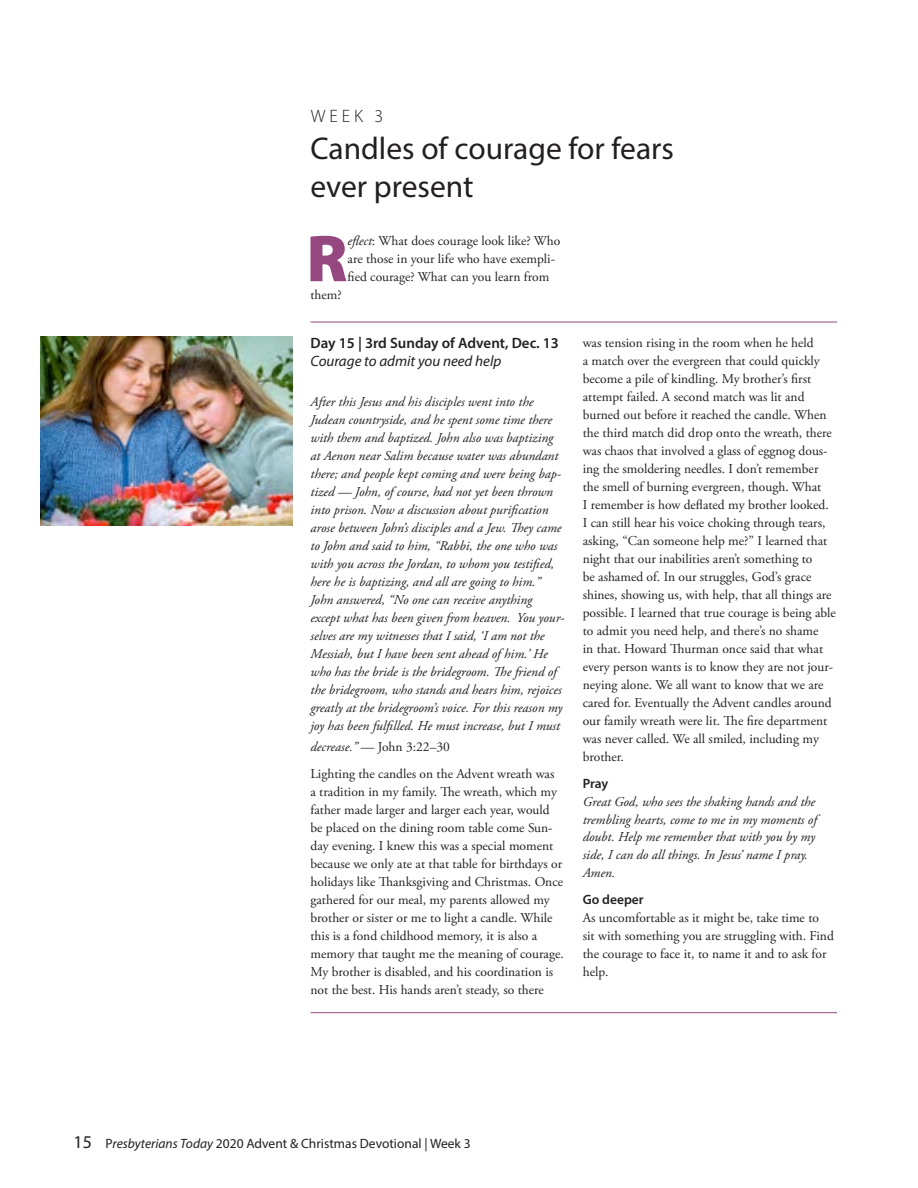
<style>
.page{position:relative;width:918px;height:1188px;background:#fff}
.page>*{position:absolute;margin:0;border:0;box-sizing:border-box;transform-origin:0 0}
.t1{font:900 66.9px "Myriad Pro";color:#954880}
.t2{font:31.5px/37.8px "Myriad Pro";color:#231f20}
.t3{font:300 18px "Myriad Pro";color:#231f20}
.t4{font:600 15px "Myriad Pro";color:#231f20}
.t5{font:italic 15px "Myriad Pro";color:#231f20}
.t6{font:13.5px/18px "Adobe Garamond Pro";color:#231f20}
.t7{font:italic 13.5px/18px "Adobe Garamond Pro";color:#231f20}
.t8{font:13.5px "Myriad Pro";color:#231f20}
.t9{font:600 13.5px "Myriad Pro";color:#231f20}
.s1{font-style:italic}
.s2{font-size:18px}
</style>
<div class="page">
<hr style="left:310px;top:322px;width:527px;height:1px;background:#954880">
<img style="left:41px;top:337px;width:251px;height:189px">
<hr style="left:310px;top:1012px;width:527px;height:1px;background:#954880">
<h3 class="t3" style="left:311px;top:105px;width:74px">WEEK 3</h3>
<h2 class="t2" style="left:310px;top:129px;width:365px">Candles of courage for fears ever present</h2>
<h1 class="t1" style="left:306px;top:214px;width:43px">R</h1>
<p class="t6" style="left:348px;top:232px;width:214px"><span class="s1">eflect</span>: What does courage look like? Who are those in your life who have exempli&shy;fied courage? What can you learn from</p>
<p class="t6" style="left:311px;top:286px;width:33px">them?</p>
<p class="t4" style="left:310px;top:334px;width:250px">Day 15 | 3rd Sunday of Advent, Dec. 13</p>
<p class="t5" style="left:310px;top:352px;width:192px">Courage to admit you need help</p>
<p class="t7" style="left:310px;top:393px;width:256px">After this Jesus and his disciples went into the Judean countryside, and he spent some time there with them and baptized. John also was baptizing at Aenon near Salim because water was abundant there; and people kept coming and were being bap&shy;tized — John, of course, had not yet been thrown into prison. Now a discussion about purification arose between John’s disciples and a Jew. They came to John and said to him, “Rabbi, the one who was with you across the Jordan, to whom you testified, here he is baptizing, and all are going to him.” John answered, “No one can receive anything except what has been given from heaven. You your&shy;selves are my witnesses that I said, ‘I am not the Messiah, but I have been sent ahead of him.’ He who has the bride is the bridegroom. The friend of the bridegroom, who stands and hears him, rejoices greatly at the bridegroom’s voice. For this reason my joy has been fulfilled. He must increase, but I must</p>
<p class="t6" style="left:310px;top:734px;width:245px;line-height:27px"><span class="s1">decrease.”</span> — John 3:22–30<br>Lighting the candles on the Advent wreath was</p>
<p class="t6" style="left:310px;top:784px;width:255px">a tradition in my family. The wreath, which my father made larger and larger each year, would be placed on the dining room table come Sun&shy;day evening. I knew this was a special moment because we only ate at that table for birthdays or holidays like Thanksgiving and Christmas. Once gathered for our meal, my parents allowed my brother or sister or me to light a candle. While this is a fond childhood memory, it is also a memory that taught me the meaning of courage.<br>My brother is disabled, and his coordination is not the best. His hands aren’t steady, so there</p>
<p class="t6" style="left:583px;top:334px;width:255px">was tension rising in the room when he held<br>a match over the evergreen that could quickly become a pile of kindling. My brother’s first attempt failed. A second match was lit and burned out before it reached the candle. When the third match did drop onto the wreath, there was chaos that involved a glass of eggnog dous&shy;ing the smoldering needles. I don’t remember the smell of burning evergreen, though. What<br>I remember is how deflated my brother looked.<br>I can still hear his voice choking through tears, asking, “Can someone help me?” I learned that night that our inabilities aren’t something to<br>be ashamed of. In our struggles, God’s grace shines, showing us, with help, that all things are possible. I learned that true courage is being able to admit you need help, and there’s no shame<br>in that. Howard Thurman once said that what every person wants is to know they are not jour&shy;neying alone. We all want to know that we are cared for. Eventually the Advent candles around our family wreath were lit. The fire department was never called. We all smiled, including my brother.</p>
<p class="t9" style="left:583px;top:774px;width:27px">Pray</p>
<p class="t7" style="left:583px;top:793px;width:236px">Great God, who sees the shaking hands and the trembling hearts, come to me in my moments of doubt. Help me remember that with you by my side, I can do all things. In Jesus’ name I pray.<br>Amen.</p>
<p class="t9" style="left:583px;top:891px;width:62px">Go deeper</p>
<p class="t6" style="left:583px;top:910px;width:253px">As uncomfortable as it might be, take time to sit with something you are struggling with. Find the courage to face it, to name it and to ask for help.</p>
<p class="t8" style="left:73px;top:1135px;width:399px"><span class="s2">15</span> P<span class="s1">resbyterians Today</span> 2020 Advent &amp; Christmas Devotional | Week 3</p>
</div>
